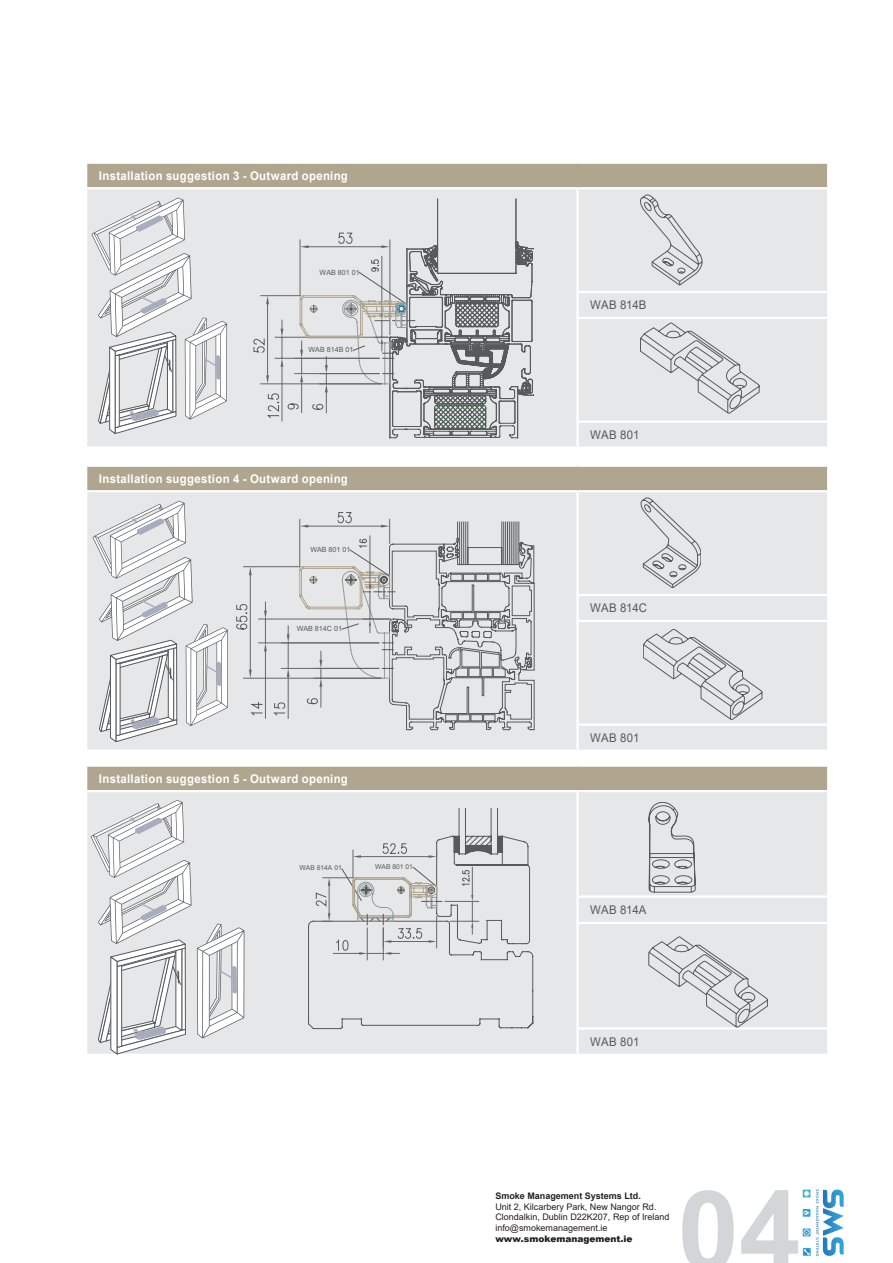
<style>
.page{position:relative;width:893px;height:1263px;background:#fff}
.page>*{position:absolute;margin:0;border:0;box-sizing:border-box;transform-origin:0 0}
.t1{font:700 110.7px "Arial";color:#d3d6d9}
.t2{font:700 12px "Arial";letter-spacing:.025em;color:#fff;scale:.95 1}
.t3{font:12px "Arial";color:#58595b;scale:.95 1}
.t4{font:9px/10.8px "Arial";color:#231f20}
.t5{font:700 9px "Arial";color:#231f20}
.t6{font:900 9px "Arial";color:#231f20}
.t7{font:7.2px "Arial";color:#58595b}
.t8{font:6.75px "Arial";color:#58595b}
</style>
<div class="page">
<div style="left:86px;top:163px;width:742px;height:25px;background:#b0a690"></div>
<div style="left:87px;top:189px;width:740px;height:257px;background:#e6e7e8"></div>
<hr style="left:827px;top:164px;width:2px;height:23px;background:#fff">
<hr style="left:85px;top:162px;width:493px;height:2px;background:#fff">
<hr style="left:85px;top:164px;width:2px;height:23px;background:#fff">
<hr style="left:578px;top:162px;width:251px;height:2px;background:#fff">
<hr style="left:85px;top:187px;width:493px;height:2px;background:#fff">
<hr style="left:578px;top:187px;width:251px;height:2px;background:#fff">
<hr style="left:576px;top:189px;width:3px;height:102px;background:#fff">
<hr style="left:576px;top:291px;width:253px;height:2px;background:#fff">
<hr style="left:576px;top:293px;width:3px;height:24px;background:#fff">
<hr style="left:576px;top:317px;width:253px;height:2px;background:#fff">
<hr style="left:576px;top:319px;width:3px;height:102px;background:#fff">
<hr style="left:576px;top:421px;width:253px;height:2px;background:#fff">
<hr style="left:576px;top:423px;width:3px;height:23px;background:#fff">
<svg style="left:91px;top:198px;width:136px;height:236px"></svg>
<div style="left:86px;top:766px;width:742px;height:25px;background:#b0a690"></div>
<div style="left:87px;top:792px;width:740px;height:262px;background:#e6e7e8"></div>
<hr style="left:827px;top:767px;width:2px;height:23px;background:#fff">
<hr style="left:85px;top:764px;width:493px;height:3px;background:#fff">
<hr style="left:85px;top:767px;width:2px;height:23px;background:#fff">
<hr style="left:578px;top:764px;width:251px;height:3px;background:#fff">
<hr style="left:85px;top:790px;width:493px;height:2px;background:#fff">
<hr style="left:576px;top:792px;width:3px;height:103px;background:#fff">
<hr style="left:576px;top:898px;width:3px;height:24px;background:#fff">
<hr style="left:576px;top:924px;width:3px;height:103px;background:#fff">
<hr style="left:578px;top:790px;width:251px;height:2px;background:#fff">
<hr style="left:576px;top:1029px;width:3px;height:25px;background:#fff">
<hr style="left:576px;top:895px;width:253px;height:3px;background:#fff">
<hr style="left:576px;top:922px;width:253px;height:2px;background:#fff">
<hr style="left:576px;top:1027px;width:253px;height:2px;background:#fff">
<div style="left:86px;top:466px;width:742px;height:25px;background:#b0a690"></div>
<div style="left:87px;top:492px;width:740px;height:257px;background:#e6e7e8"></div>
<hr style="left:827px;top:467px;width:2px;height:23px;background:#fff">
<hr style="left:85px;top:465px;width:493px;height:2px;background:#fff">
<hr style="left:85px;top:467px;width:2px;height:23px;background:#fff">
<hr style="left:578px;top:465px;width:251px;height:2px;background:#fff">
<hr style="left:85px;top:490px;width:493px;height:2px;background:#fff">
<hr style="left:578px;top:490px;width:251px;height:2px;background:#fff">
<hr style="left:576px;top:492px;width:3px;height:102px;background:#fff">
<hr style="left:576px;top:594px;width:253px;height:2px;background:#fff">
<hr style="left:576px;top:596px;width:3px;height:24px;background:#fff">
<hr style="left:576px;top:620px;width:253px;height:2px;background:#fff">
<hr style="left:576px;top:622px;width:3px;height:101px;background:#fff">
<hr style="left:576px;top:723px;width:253px;height:3px;background:#fff">
<hr style="left:576px;top:726px;width:3px;height:23px;background:#fff">
<hr style="left:243px;top:678px;width:138px;height:1px;background:#666767">
<hr style="left:243px;top:566px;width:57px;height:1px;background:#666767">
<hr style="left:250px;top:575px;width:1px;height:95px;background:#666767">
<svg style="left:249px;top:670px;width:3px;height:8px"></svg>
<svg style="left:249px;top:567px;width:3px;height:8px"></svg>
<svg style="left:236px;top:604px;width:11px;height:25px"></svg>
<hr style="left:259px;top:619px;width:131px;height:1px;background:#666767">
<hr style="left:259px;top:643px;width:120px;height:1px;background:#666767">
<hr style="left:265px;top:651px;width:1px;height:67px;background:#666767">
<svg style="left:264px;top:602px;width:3px;height:49px"></svg>
<svg style="left:251px;top:702px;width:11px;height:13px"></svg>
<hr style="left:281px;top:668px;width:98px;height:1px;background:#666767">
<hr style="left:288px;top:677px;width:1px;height:41px;background:#666767">
<svg style="left:287px;top:626px;width:3px;height:51px"></svg>
<svg style="left:274px;top:703px;width:11px;height:12px"></svg>
<svg style="left:299px;top:512px;width:235px;height:218px;background:#d3d4d4"></svg>
<svg style="left:649px;top:937px;width:118px;height:90px;background:#d8d9da"></svg>
<svg style="left:649px;top:802px;width:46px;height:90px;background:#cbccce"></svg>
<svg style="left:641px;top:498px;width:60px;height:90px;background:#d4d5d7"></svg>
<svg style="left:308px;top:808px;width:225px;height:221px;background:#dedfe0"></svg>
<hr style="left:383px;top:928px;width:1px;height:32px;background:#666767">
<hr style="left:367px;top:928px;width:1px;height:32px;background:#666767">
<hr style="left:445px;top:901px;width:34px;height:1px;background:#666767">
<svg style="left:450px;top:867px;width:29px;height:67px;background:#d6d7d8"></svg>
<svg style="left:316px;top:843px;width:126px;height:112px;background:#d6d6d6"></svg>
<svg style="left:643px;top:629px;width:119px;height:90px;background:#d8d9da"></svg>
<svg style="left:92px;top:501px;width:136px;height:241px"></svg>
<svg style="left:91px;top:800px;width:153px;height:254px"></svg>
<svg style="left:254px;top:199px;width:279px;height:239px;background:#cecfd0"></svg>
<svg style="left:640px;top:323px;width:119px;height:90px;background:#d8d9da"></svg>
<svg style="left:640px;top:195px;width:62px;height:90px;background:#d7d8d9"></svg>
<img style="left:802px;top:1189px;width:42px;height:68px">
<p class="t2" style="left:99px;top:167px;width:264px">Installation suggestion 3 - Outward opening</p>
<p class="t7" style="left:320px;top:267px;width:42px">WAB 801 01</p>
<p class="t7" style="left:308px;top:345px;width:46px">WAB 814B 01</p>
<p class="t2" style="left:99px;top:470px;width:264px">Installation suggestion 4 - Outward opening</p>
<p class="t7" style="left:310px;top:545px;width:42px">WAB 801 01</p>
<p class="t7" style="left:297px;top:623px;width:47px">WAB 814C 01</p>
<p class="t2" style="left:99px;top:770px;width:264px">Installation suggestion 5 - Outward opening</p>
<p class="t8" style="left:300px;top:863px;width:44px">WAB 814A 01</p>
<p class="t8" style="left:375px;top:862px;width:39px">WAB 801 01</p>
<p class="t3" style="left:590px;top:297px;width:61px">WAB 814B</p>
<p class="t3" style="left:590px;top:426px;width:53px">WAB 801</p>
<p class="t3" style="left:590px;top:600px;width:61px">WAB 814C</p>
<p class="t3" style="left:590px;top:729px;width:53px">WAB 801</p>
<p class="t3" style="left:590px;top:902px;width:61px">WAB 814A</p>
<p class="t3" style="left:590px;top:1033px;width:53px">WAB 801</p>
<p class="t5" style="left:495px;top:1189px;width:147px">Smoke Management Systems Ltd.</p>
<p class="t4" style="left:495px;top:1201px;width:176px">Unit 2, Kilcarbery Park, New Nangor Rd.<br>Clondalkin, Dublin D22K207, Rep of Ireland info@smokemanagement.ie</p>
<p class="t6" style="left:495px;top:1232px;width:139px">www.smokemanagement.ie</p>
<h1 class="t1" style="left:678px;top:1153px;width:125px">04</h1>
</div>
